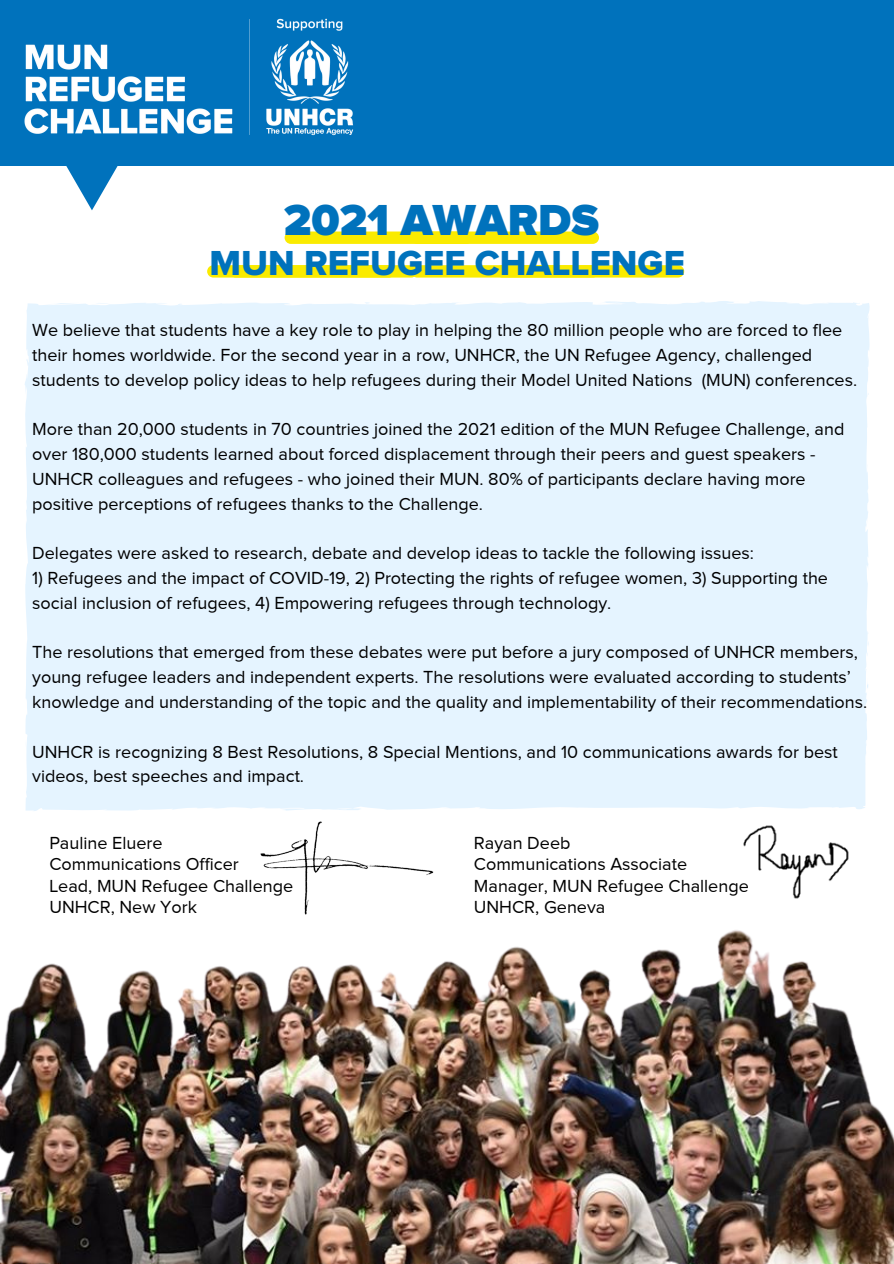
<style>
.page{position:relative;width:894px;height:1264px;background:#fff}
.page>*{position:absolute;margin:0;border:0;box-sizing:border-box;transform-origin:0 0}
.t1{font:900 45px "Proxima Nova";color:#0072bc}
.t2{font:36px "Proxima Nova Extrabld";color:#0072bc}
.t3{font:18px/24.8px "Proxima Nova";color:#000}
</style>
<div class="page">
<div style="left:0;top:0;width:893px;height:165px;background:#0072bc"></div>
<img style="left:0;top:930px;width:893px;height:333px">
<img style="left:24px;top:18px;width:330px;height:118px">
<svg style="left:49px;top:165px;width:85px;height:45px"></svg>
<div style="left:25px;top:301px;width:845px;height:510px;background:#e5f4ff"></div>
<div style="left:284px;top:231px;width:188px;height:13px;background:#faeb00;border-radius:6px"></div>
<div style="left:411px;top:231px;width:188px;height:13px;background:#faeb00;border-radius:6px"></div>
<div style="left:229px;top:265px;width:188px;height:12px;background:#faeb00;border-radius:6px"></div>
<div style="left:411px;top:265px;width:188px;height:12px;background:#faeb00;border-radius:6px"></div>
<div style="left:496px;top:265px;width:188px;height:12px;background:#faeb00;border-radius:6px"></div>
<div style="left:207px;top:265px;width:188px;height:12px;background:#faeb00;border-radius:6px"></div>
<img style="left:260px;top:821px;width:174px;height:94px">
<img style="left:743px;top:825px;width:106px;height:74px">
<p class="t1" style="left:284px;top:194px;width:316px">2021 AWARDS</p>
<p class="t2" style="left:209px;top:242px;width:477px">MUN REFUGEE CHALLENGE</p>
<p class="t3" style="left:32px;top:318px;width:826px">We believe that students have a key role to play in helping the 80 million people who are forced to flee their homes worldwide. For the second year in a row, UNHCR, the UN Refugee Agency, challenged students to develop policy ideas to help refugees during their Model United Nations (MUN) conferences.</p>
<p class="t3" style="left:32px;top:417px;width:813px">More than 20,000 students in 70 countries joined the 2021 edition of the MUN Refugee Challenge, and over 180,000 students learned about forced displacement through their peers and guest speakers - UNHCR colleagues and refugees - who joined their MUN. 80% of participants declare having more positive perceptions of refugees thanks to the Challenge.</p>
<p class="t3" style="left:32px;top:541px;width:723px">Delegates were asked to research, debate and develop ideas to tackle the following issues:</p>
<p class="t3" style="left:32px;top:565px;width:797px">1) Refugees and the impact of COVID-19, 2) Protecting the rights of refugee women, 3) Supporting the social inclusion of refugees, 4) Empowering refugees through technology.</p>
<p class="t3" style="left:32px;top:640px;width:836px">The resolutions that emerged from these debates were put before a jury composed of UNHCR members, young refugee leaders and independent experts. The resolutions were evaluated according to students’ knowledge and understanding of the topic and the quality and implementability of their recommendations.</p>
<p class="t3" style="left:32px;top:739px;width:806px">UNHCR is recognizing 8 Best Resolutions, 8 Special Mentions, and 10 communications awards for best videos, best speeches and impact.</p>
<p class="t3" style="left:49px;top:830px;width:115px">Pauline Eluere</p>
<p class="t3" style="left:49px;top:851px;width:191px">Communications Officer</p>
<p class="t3" style="left:49px;top:873px;width:245px">Lead, MUN Refugee Challenge</p>
<p class="t3" style="left:49px;top:894px;width:149px">UNHCR, New York</p>
<p class="t3" style="left:474px;top:830px;width:98px">Rayan Deeb</p>
<p class="t3" style="left:474px;top:851px;width:215px">Communications Associate</p>
<p class="t3" style="left:474px;top:873px;width:276px">Manager, MUN Refugee Challenge</p>
<p class="t3" style="left:474px;top:894px;width:133px">UNHCR, Geneva</p>
</div>
